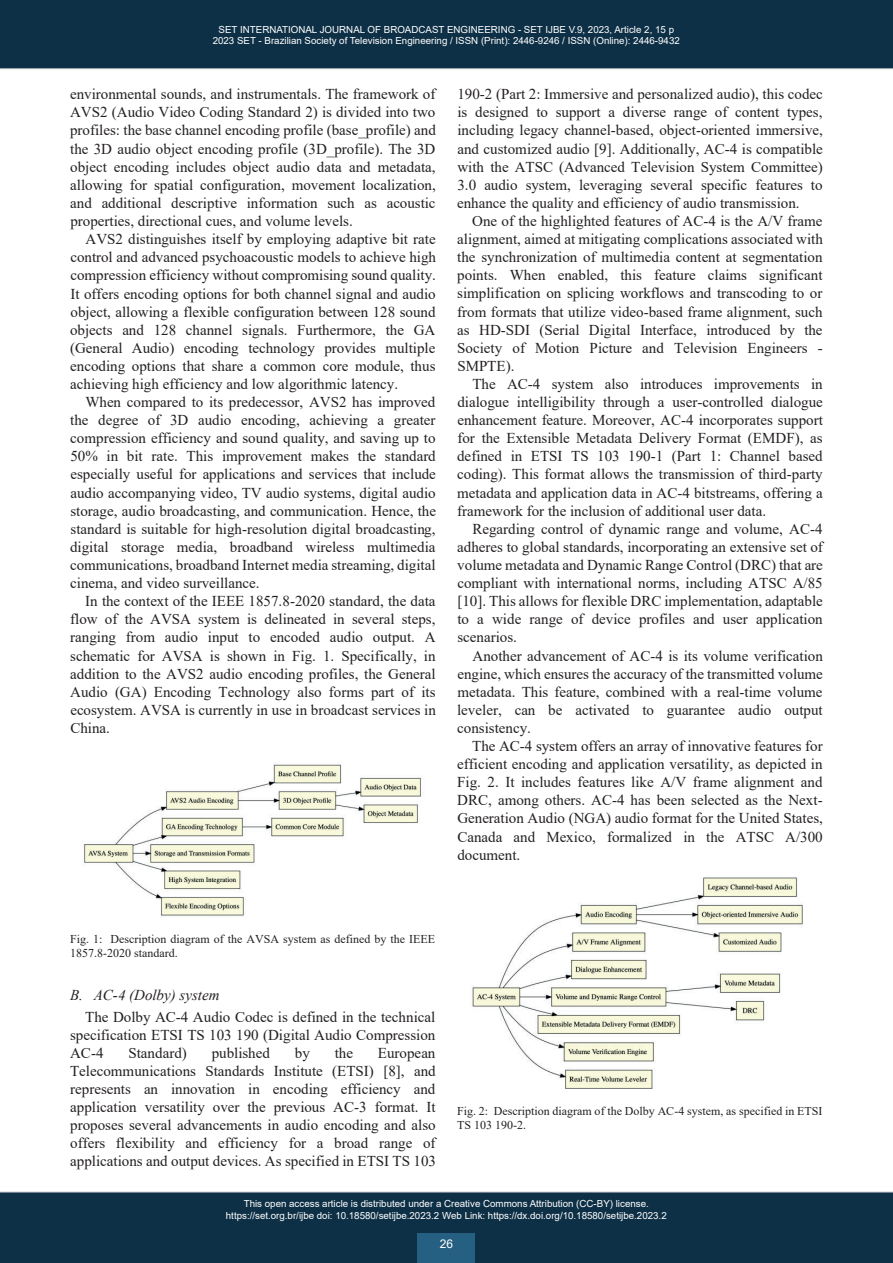
<style>
.page{position:relative;width:893px;height:1263px;background:#fff}
.page>*{position:absolute;margin:0;border:0;box-sizing:border-box;transform-origin:0 0}
.t1{font:15px/18.1px "Times New Roman";color:#231f20;text-align:justify}
.t2{font:italic 15px "Times New Roman";color:#231f20}
.t3{font:12px/13.8px "Times New Roman";color:#231f20}
.t4{font:12px "Arial";color:#fff}
.t5{font:9.75px/11.7px "Arial";color:#fff;text-align:center}
</style>
<div class="page">
<img style="left:83px;top:764px;width:339px;height:152px">
<img style="left:472px;top:877px;width:331px;height:212px">
<div style="left:0;top:0;width:893px;height:69px;background:#0e3046"></div>
<div style="left:0;top:1192px;width:893px;height:71px;background:#0e3046"></div>
<div style="left:418px;top:1233px;width:57px;height:30px;background:#255f82"></div>
<p class="t5" style="left:213px;top:23px;width:469px">SET INTERNATIONAL JOURNAL OF BROADCAST ENGINEERING - SET IJBE V.9, 2023, Article 2, 15 p<br>2023 SET - Brazilian Society of Television Engineering / ISSN (Print): 2446-9246 / ISSN (Online): 2446-9432</p>
<p class="t1" style="left:70px;top:85px;width:367px">environmental sounds, and instrumentals. The framework of AVS2 (Audio Video Coding Standard 2) is divided into two profiles: the base channel encoding profile (base_profile) and the 3D audio object encoding profile (3D_profile). The 3D object encoding includes object audio data and metadata, allowing for spatial configuration, movement localization, and additional descriptive information such as acoustic properties, directional cues, and volume levels.</p>
<p class="t1" style="left:70px;top:230px;width:367px;text-indent:15px">AVS2 distinguishes itself by employing adaptive bit rate control and advanced psychoacoustic models to achieve high compression efficiency without compromising sound quality.<br>It offers encoding options for both channel signal and audio object, allowing a flexible configuration between 128 sound objects and 128 channel signals. Furthermore, the GA (General Audio) encoding technology provides multiple encoding options that share a common core module, thus achieving high efficiency and low algorithmic latency.</p>
<p class="t1" style="left:70px;top:393px;width:367px;text-indent:15px">When compared to its predecessor, AVS2 has improved the degree of 3D audio encoding, achieving a greater compression efficiency and sound quality, and saving up to 50% in bit rate. This improvement makes the standard especially useful for applications and services that include audio accompanying video, TV audio systems, digital audio storage, audio broadcasting, and communication. Hence, the standard is suitable for high-resolution digital broadcasting, digital storage media, broadband wireless multimedia communications, broadband Internet media streaming, digital cinema, and video surveillance.</p>
<p class="t1" style="left:70px;top:592px;width:367px;text-indent:15px">In the context of the IEEE 1857.8-2020 standard, the data flow of the AVSA system is delineated in several steps, ranging from audio input to encoded audio output. A schematic for AVSA is shown in Fig. 1. Specifically, in addition to the AVS2 audio encoding profiles, the General Audio (GA) Encoding Technology also forms part of its ecosystem. AVSA is currently in use in broadcast services in China.</p>
<p class="t1" style="left:457px;top:85px;width:367px">190-2 (Part 2: Immersive and personalized audio), this codec is designed to support a diverse range of content types, including legacy channel-based, object-oriented immersive, and customized audio [9]. Additionally, AC-4 is compatible with the ATSC (Advanced Television System Committee)<br>3.0 audio system, leveraging several specific features to enhance the quality and efficiency of audio transmission.</p>
<p class="t1" style="left:457px;top:212px;width:367px;text-indent:15px">One of the highlighted features of AC-4 is the A/V frame alignment, aimed at mitigating complications associated with the synchronization of multimedia content at segmentation points. When enabled, this feature claims significant simplification on splicing workflows and transcoding to or from formats that utilize video-based frame alignment, such as HD-SDI (Serial Digital Interface, introduced by the Society of Motion Picture and Television Engineers - SMPTE).</p>
<p class="t1" style="left:457px;top:375px;width:367px;text-indent:15px">The AC-4 system also introduces improvements in dialogue intelligibility through a user-controlled dialogue enhancement feature. Moreover, AC-4 incorporates support for the Extensible Metadata Delivery Format (EMDF), as defined in ETSI TS 103 190-1 (Part 1: Channel based coding). This format allows the transmission of third-party metadata and application data in AC-4 bitstreams, offering a framework for the inclusion of additional user data.</p>
<p class="t1" style="left:457px;top:520px;width:367px;text-indent:15px">Regarding control of dynamic range and volume, AC-4 adheres to global standards, incorporating an extensive set of volume metadata and Dynamic Range Control (DRC) that are compliant with international norms, including ATSC A/85 [10]. This allows for flexible DRC implementation, adaptable to a wide range of device profiles and user application scenarios.</p>
<p class="t1" style="left:457px;top:646px;width:367px;text-indent:15px">Another advancement of AC-4 is its volume verification engine, which ensures the accuracy of the transmitted volume metadata. This feature, combined with a real-time volume leveler, can be activated to guarantee audio output consistency.</p>
<p class="t1" style="left:457px;top:737px;width:367px;text-indent:15px">The AC-4 system offers an array of innovative features for efficient encoding and application versatility, as depicted in Fig. 2. It includes features like A/V frame alignment and DRC, among others. AC-4 has been selected as the Next-Generation Audio (NGA) audio format for the United States, Canada and Mexico, formalized in the ATSC A/300 document.</p>
<p class="t3" style="left:70px;top:932px;width:367px">Fig. 1: Description diagram of the AVSA system as defined by the IEEE<br>1857.8-2020 standard.</p>
<p class="t2" style="left:70px;top:986px;width:151px">B. AC-4 (Dolby) system</p>
<p class="t1" style="left:70px;top:1007px;width:367px;text-indent:15px">The Dolby AC-4 Audio Codec is defined in the technical specification ETSI TS 103 190 (Digital Audio Compression AC-4</p>
<p class="t1" style="left:128px;top:1044px;width:60px">Standard)</p>
<p class="t1" style="left:212px;top:1044px;width:60px">published</p>
<p class="t1" style="left:295px;top:1044px;width:17px">by</p>
<p class="t1" style="left:335px;top:1044px;width:20px">the</p>
<p class="t1" style="left:70px;top:1044px;width:367px;text-indent:308px">European Telecommunications Standards Institute (ETSI) [8], and represents an innovation in encoding efficiency and application versatility over the previous AC-3 format. It proposes several advancements in audio encoding and also offers flexibility and efficiency for a broad range of applications and output devices. As specified in ETSI TS 103</p>
<p class="t3" style="left:457px;top:1104px;width:367px">Fig. 2: Description diagram of the Dolby AC-4 system, as specified in ETSI<br>TS 103 190-2.</p>
<p class="t5" style="left:226px;top:1198px;width:442px">This open access article is distributed under a Creative Commons Attribution (CC-BY) license. https://set.org.br/ijbe doi: 10.18580/setijbe.2023.2 Web Link: https://dx.doi.org/10.18580/setijbe.2023.2</p>
<p class="t4" style="left:440px;top:1237px;width:15px">26</p>
</div>
